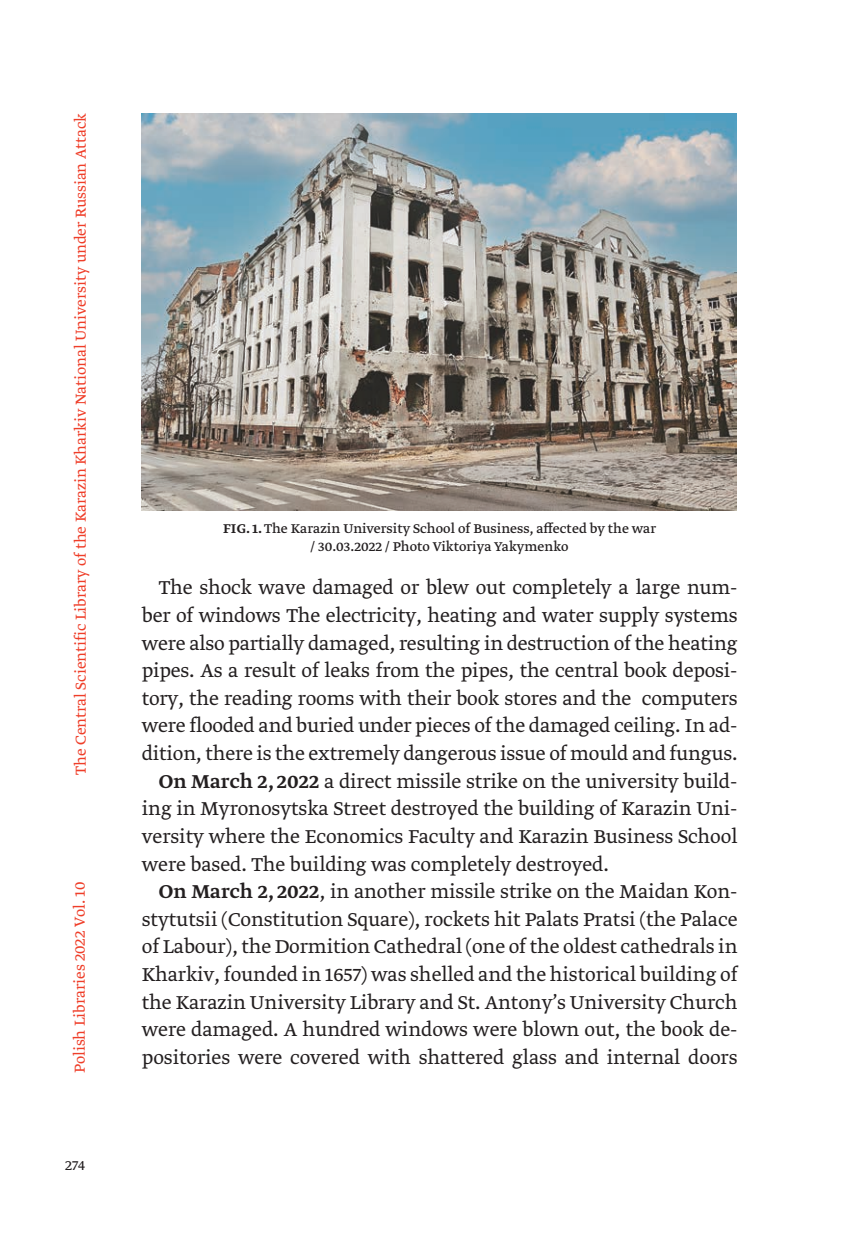
<style>
.page{position:relative;width:851px;height:1248px;background:#fff}
.page>*{position:absolute;margin:0;border:0;box-sizing:border-box;transform-origin:0 0}
.Body{font:22px/27.6px "Greta Text Pro Light Plus";color:#231f20;text-align:justify}
.t1{font:17px "Greta Text Pro Light Plus";color:#ef3e29}
.t2{font:16px "Greta Text Pro Light Plus";color:#231f20}
.Podpis_Foto{font:15px/18px "Greta Text Pro";color:#231f20;text-align:center}
.s1{font-family:"Greta Text Pro Medium Min"}
</style>
<div class="page">
<img style="left:142px;top:113px;width:594px;height:397px">
<p class="t1" style="left:70px;top:774px;width:662px;rotate:-90deg">The Central Scientific Library of the Karazin Kharkiv National University under Russian Attack</p>
<p class="t1" style="left:69px;top:1072px;width:193px;rotate:-90deg">Polish Libraries 2022 Vol. 10</p>
<p class="t2" style="left:65px;top:1155px;width:21px">274</p>
<p class="Podpis_Foto" style="left:223px;top:519px;width:434px"><span class="s1">FIG. 1.</span> The Karazin University School of Business, affected by the war / 30.03.2022 / Photo Viktoriya Yakymenko</p>
<p class="Body" style="left:142px;top:574px;width:597px;text-indent:17px">The shock wave damaged or blew out completely a large num&shy;ber of windows The electricity, heating and water supply systems were also partially damaged, resulting in destruction of the heating pipes. As a result of leaks from the pipes, the central book deposi&shy;tory, the reading rooms with their book stores and the computers were flooded and buried under pieces of the damaged ceiling. In ad&shy;dition, there is the extremely dangerous issue of mould and fungus.</p>
<p class="Body" style="left:142px;top:768px;width:597px;text-indent:17px"><span class="s1">On March 2, 2022</span> a direct missile strike on the university build&shy;ing in Myronosytska Street destroyed the building of Karazin Uni&shy;versity where the Economics Faculty and Karazin Business School were based. The building was completely destroyed.</p>
<p class="Body" style="left:142px;top:878px;width:597px;text-indent:17px"><span class="s1">On March 2, 2022</span>, in another missile strike on the Maidan Kon&shy;stytutsii (Constitution Square), rockets hit Palats Pratsi (the Palace of Labour), the Dormition Cathedral (one of the oldest cathedrals in Kharkiv, founded in 1657) was shelled and the historical building of the Karazin University Library and St. Antony’s University Church were damaged. A hundred windows were blown out, the book de&shy;positories were covered with shattered glass and internal doors</p>
</div>
